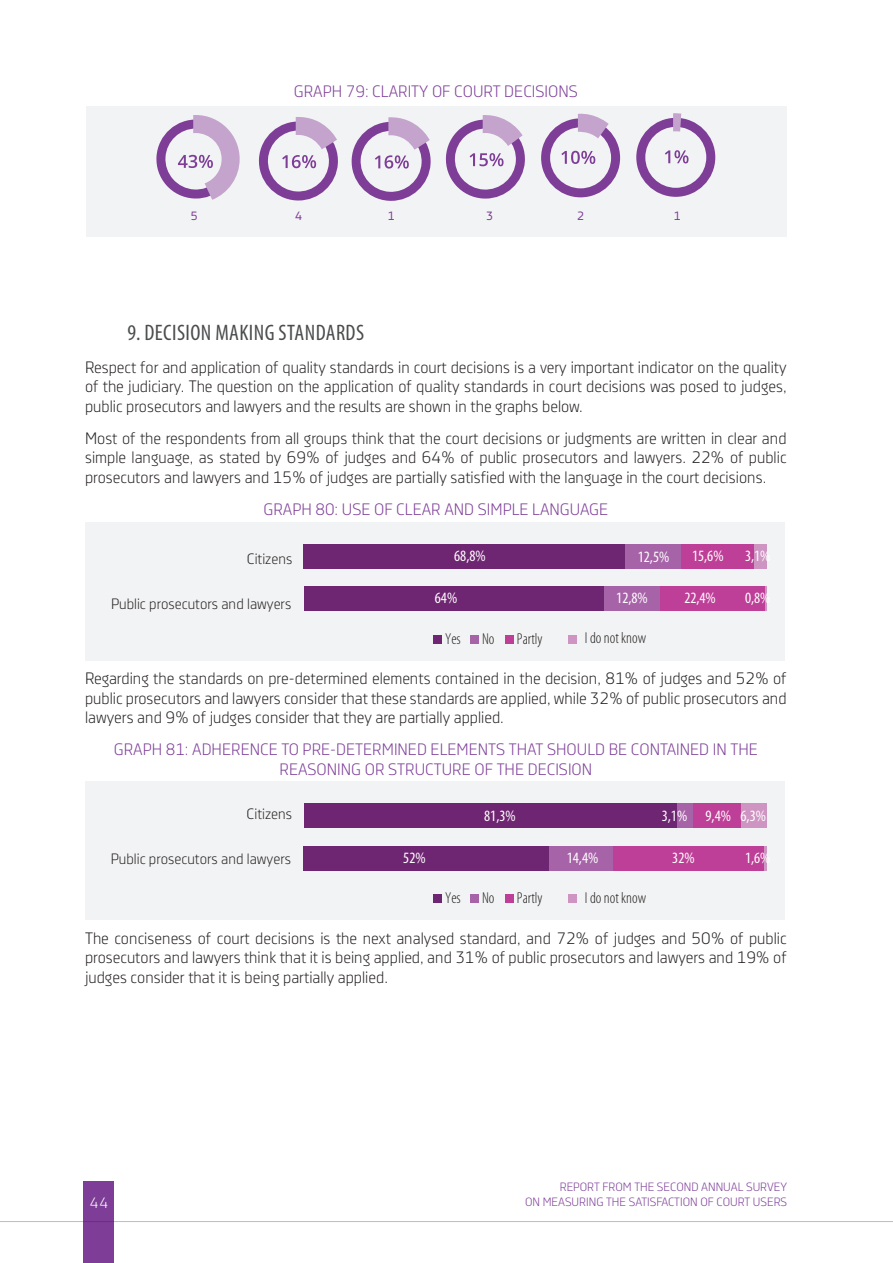
<style>
.page{position:relative;width:893px;height:1263px;background:#fff}
.page>*{position:absolute;margin:0;border:0;box-sizing:border-box;transform-origin:0 0}
.Heading_2{font:condensed 22.5px "Myriad Pro";letter-spacing:.02em;color:#4b4c4d}
.t1{font:16.5px/19.5px "Decima Nova Pro Lt";color:#231f20;text-align:justify}
.Tabeli_naslovi{font:16.5px/19.5px "Decima Nova Pro Lt";color:#7e3e98;text-align:center}
.t2{font:condensed 15.75px "Myriad Pro";color:#fff}
.t3{font:300 condensed 15.75px "Myriad Pro";color:#231f20}
.t4{font:15px "Decima Nova Pro Lt";color:#231f20}
.t5{font:15px "Decima Nova Pro Lt";color:#fff}
.t6{font:12px "Decima Nova Pro Lt";color:#7e3e98}
.Grafikoni_naslov{font:12px "Decima Nova Pro";color:#7e3e98}
</style>
<div class="page">
<div style="left:84px;top:1181px;width:30px;height:82px;background:#7e3e98"></div>
<hr style="left:0;top:1221px;width:893px;height:1px;background:#231f20">
<div style="left:86px;top:106px;width:701px;height:131px;background:#f2f3f4"></div>
<svg style="left:258px;top:117px;width:80px;height:83px"></svg>
<svg style="left:351px;top:117px;width:80px;height:84px"></svg>
<svg style="left:636px;top:113px;width:79px;height:84px"></svg>
<svg style="left:445px;top:115px;width:80px;height:84px"></svg>
<svg style="left:156px;top:115px;width:84px;height:85px"></svg>
<svg style="left:541px;top:113px;width:79px;height:84px"></svg>
<div style="left:85px;top:522px;width:700px;height:138px;background:#f2f3f4"></div>
<div style="left:753px;top:544px;width:14px;height:25px;background:#ce94c2"></div>
<hr style="left:764px;top:586px;width:3px;height:25px;background:#ce94c2">
<div style="left:434px;top:635px;width:8px;height:8px;background:#6f2672"></div>
<div style="left:471px;top:635px;width:8px;height:8px;background:#a763a8"></div>
<div style="left:505px;top:635px;width:8px;height:8px;background:#be3f97"></div>
<div style="left:569px;top:635px;width:8px;height:8px;background:#ce94c2"></div>
<div style="left:304px;top:544px;width:321px;height:25px;background:#6f2672"></div>
<div style="left:625px;top:544px;width:56px;height:25px;background:#a763a8"></div>
<div style="left:681px;top:544px;width:72px;height:25px;background:#be3f97"></div>
<div style="left:304px;top:586px;width:300px;height:25px;background:#6f2672"></div>
<div style="left:604px;top:586px;width:56px;height:25px;background:#a763a8"></div>
<div style="left:660px;top:586px;width:104px;height:25px;background:#be3f97"></div>
<div style="left:85px;top:781px;width:700px;height:139px;background:#f2f3f4"></div>
<div style="left:740px;top:804px;width:27px;height:24px;background:#ce94c2"></div>
<hr style="left:764px;top:846px;width:3px;height:24px;background:#ce94c2">
<div style="left:434px;top:895px;width:8px;height:8px;background:#6f2672"></div>
<div style="left:471px;top:895px;width:8px;height:8px;background:#a763a8"></div>
<div style="left:505px;top:895px;width:8px;height:8px;background:#be3f97"></div>
<div style="left:569px;top:895px;width:8px;height:8px;background:#ce94c2"></div>
<div style="left:304px;top:804px;width:373px;height:24px;background:#6f2672"></div>
<div style="left:677px;top:804px;width:16px;height:24px;background:#a763a8"></div>
<div style="left:693px;top:804px;width:47px;height:24px;background:#be3f97"></div>
<div style="left:304px;top:846px;width:245px;height:24px;background:#6f2672"></div>
<div style="left:549px;top:846px;width:65px;height:24px;background:#a763a8"></div>
<div style="left:614px;top:846px;width:150px;height:24px;background:#be3f97"></div>
<p class="Tabeli_naslovi" style="left:294px;top:82px;width:285px">GRAPH 79: CLARITY OF COURT DECISIONS</p>
<p class="Grafikoni_naslov" style="left:191px;top:208px;width:8px">5</p>
<p class="Grafikoni_naslov" style="left:295px;top:208px;width:8px">4</p>
<p class="Grafikoni_naslov" style="left:388px;top:208px;width:8px">1</p>
<p class="Grafikoni_naslov" style="left:486px;top:208px;width:8px">3</p>
<p class="Grafikoni_naslov" style="left:577px;top:208px;width:8px">2</p>
<p class="Grafikoni_naslov" style="left:674px;top:208px;width:8px">1</p>
<p class="Heading_2" style="left:128px;top:319px;width:238px">9. DECISION MAKING STANDARDS</p>
<p class="t1" style="left:85px;top:357px;width:703px">Respect for and application of quality standards in court decisions is a very important indicator on the quality of the judiciary. The question on the application of quality standards in court decisions was posed to judges, public prosecutors and lawyers and the results are shown in the graphs below.</p>
<p class="t1" style="left:85px;top:428px;width:703px">Most of the respondents from all groups think that the court decisions or judgments are written in clear and simple language, as stated by 69% of judges and 64% of public prosecutors and lawyers. 22% of public prosecutors and lawyers and 15% of judges are partially satisfied with the language in the court decisions.</p>
<p class="Tabeli_naslovi" style="left:263px;top:500px;width:346px">GRAPH 80: USE OF CLEAR AND SIMPLE LANGUAGE</p>
<p class="t4" style="left:247px;top:550px;width:47px">Citizens</p>
<p class="t2" style="left:745px;top:546px;width:27px">3,1%</p>
<p class="t4" style="left:111px;top:595px;width:182px">Public prosecutors and lawyers</p>
<p class="t2" style="left:454px;top:546px;width:33px">68,8%</p>
<p class="t2" style="left:638px;top:547px;width:33px">12,5%</p>
<p class="t2" style="left:692px;top:546px;width:33px">15,6%</p>
<p class="t2" style="left:435px;top:588px;width:24px">64%</p>
<p class="t2" style="left:616px;top:588px;width:33px">12,8%</p>
<p class="t2" style="left:684px;top:588px;width:33px">22,4%</p>
<p class="t2" style="left:745px;top:588px;width:27px">0,8%</p>
<p class="t3" style="left:445px;top:630px;width:17px">Yes</p>
<p class="t3" style="left:482px;top:630px;width:14px">No</p>
<p class="t3" style="left:517px;top:630px;width:27px">Partly</p>
<p class="t3" style="left:585px;top:630px;width:63px">I do not know</p>
<p class="t1" style="left:85px;top:668px;width:703px">Regarding the standards on pre-determined elements contained in the decision, 81% of judges and 52% of public prosecutors and lawyers consider that these standards are applied, while 32% of public prosecutors and lawyers and 9% of judges consider that they are partially applied.</p>
<p class="Tabeli_naslovi" style="left:114px;top:740px;width:646px">GRAPH 81: ADHERENCE TO PRE-DETERMINED ELEMENTS THAT SHOULD BE CONTAINED IN THE<br>REASONING OR STRUCTURE OF THE DECISION</p>
<p class="t4" style="left:247px;top:805px;width:47px">Citizens</p>
<p class="t2" style="left:740px;top:806px;width:27px">6,3%</p>
<p class="t4" style="left:111px;top:850px;width:182px">Public prosecutors and lawyers</p>
<p class="t2" style="left:484px;top:806px;width:33px">81,3%</p>
<p class="t2" style="left:662px;top:806px;width:71px">3,1% 9,4%</p>
<p class="t2" style="left:403px;top:848px;width:24px">52%</p>
<p class="t2" style="left:567px;top:848px;width:33px">14,4%</p>
<p class="t2" style="left:672px;top:848px;width:24px">32%</p>
<p class="t2" style="left:745px;top:848px;width:27px">1,6%</p>
<p class="t3" style="left:445px;top:889px;width:17px">Yes</p>
<p class="t3" style="left:482px;top:889px;width:14px">No</p>
<p class="t3" style="left:517px;top:889px;width:27px">Partly</p>
<p class="t3" style="left:585px;top:889px;width:63px">I do not know</p>
<p class="t1" style="left:85px;top:928px;width:703px">The conciseness of court decisions is the next analysed standard, and 72% of judges and 50% of public prosecutors and lawyers think that it is being applied, and 31% of public prosecutors and lawyers and 19% of judges consider that it is being partially applied.</p>
<p class="t6" style="left:560px;top:1180px;width:229px">REPORT FROM THE SECOND ANNUAL SURVEY</p>
<p class="t5" style="left:90px;top:1194px;width:20px">44</p>
<p class="t6" style="left:525px;top:1195px;width:264px">ON MEASURING THE SATISFACTION OF COURT USERS</p>
</div>
